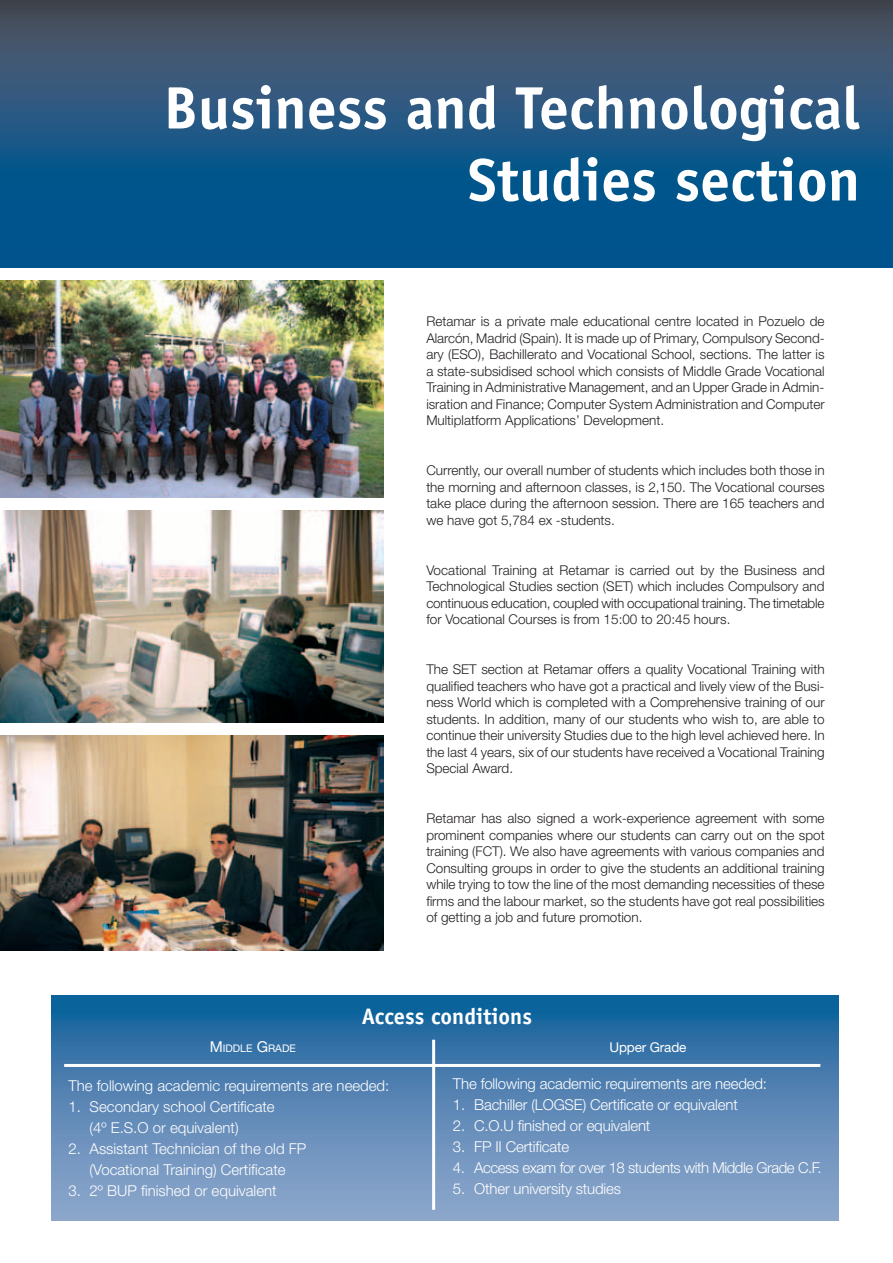
<style>
.page{position:relative;width:893px;height:1263px;background:#fff}
.page>*{position:absolute;margin:0;border:0;box-sizing:border-box;transform-origin:0 0}
.t1{font:700 60px/72px "Officina Sans Std";color:#fff;text-align:right}
.t2{font:700 22.5px "Officina Sans Std";color:#fff}
.t3{font:300 15px/21px "Helvetica Neue LT Std";letter-spacing:-.01em;color:#fff}
.t4{font:300 15px "Helvetica Neue LT Std";letter-spacing:-.03em;color:#fff}
.t5{font:300 13.5px/16.5px "Helvetica Neue LT Std";color:#231f20;text-align:justify}
.t6{font:13.5px "Helvetica Neue LT Std";letter-spacing:-.01em;color:#fff}
.t7{font:10.5px "Helvetica Neue LT Std";color:#fff}
.s1{font-size:15px}
</style>
<div class="page">
<svg style="left:0;top:0;width:893px;height:267px;background:#1f547e"></svg>
<svg style="left:52px;top:996px;width:787px;height:224px;background:#5585b4"></svg>
<hr style="left:432px;top:1040px;width:3px;height:170px;background:#fff">
<hr style="left:64px;top:1064px;width:756px;height:3px;background:#fff">
<img style="left:0;top:736px;width:384px;height:214px">
<img style="left:0;top:510px;width:384px;height:213px">
<img style="left:0;top:281px;width:384px;height:216px">
<h1 class="t1" style="left:163px;top:71px;width:698px">Business and Technological<br>Studies section</h1>
<p class="t5" style="left:426px;top:313px;width:400px">Retamar is a private male educational centre located in Pozuelo de Alarcón, Madrid (Spain). It is made up of Primary, Compulsory Second&shy;ary (ESO), Bachillerato and Vocational School, sections. The latter is a state-subsidised school which consists of Middle Grade Vocational Training in Administrative Management, and an Upper Grade in Admin&shy;isration and Finance; Computer System Administration and Computer Multiplatform Applications’ Development.</p>
<p class="t5" style="left:426px;top:462px;width:400px">Currently, our overall number of students which includes both those in the morning and afternoon classes, is 2,150. The Vocational courses take place during the afternoon session. There are 165 teachers and we have got 5,784 ex -students.</p>
<p class="t5" style="left:426px;top:561px;width:400px">Vocational Training at Retamar is carried out by the Business and Technological Studies section (SET) which includes Compulsory and continuous education, coupled with occupational training. The timetable for Vocational Courses is from 15:00 to 20:45 hours.</p>
<p class="t5" style="left:426px;top:661px;width:400px">The SET section at Retamar offers a quality Vocational Training with qualified teachers who have got a practical and lively view of the Busi&shy;ness World which is completed with a Comprehensive training of our students. In addition, many of our students who wish to, are able to continue their university Studies due to the high level achieved here. In the last 4 years, six of our students have received a Vocational Training Special Award.</p>
<p class="t5" style="left:426px;top:810px;width:400px">Retamar has also signed a work-experience agreement with some prominent companies where our students can carry out on the spot training (FCT). We also have agreements with various companies and Consulting groups in order to give the students an additional training while trying to tow the line of the most demanding necessities of these firms and the labour market, so the students have got real possibilities of getting a job and future promotion.</p>
<h2 class="t2" style="left:362px;top:1002px;width:172px">Access conditions</h2>
<p class="t7" style="left:210px;top:1042px;width:88px"><span class="s1">M</span>IDDLE <span class="s1">G</span>RADE</p>
<p class="t3" style="left:68px;top:1075px;width:322px">The following academic requirements are needed:</p>
<p class="t3" style="left:90px;top:1096px;width:187px;text-indent:-21px">1. Secondary school Certificate (4º E.S.O or equivalent)</p>
<p class="t3" style="left:68px;top:1138px;width:239px;text-align:center">2. Assistant Technician of the old FP (Vocational Training) Certificate</p>
<p class="t3" style="left:68px;top:1180px;width:210px">3. 2º BUP finished or equivalent</p>
<p class="t6" style="left:609px;top:1039px;width:79px">Upper Grade</p>
<p class="t3" style="left:453px;top:1073px;width:316px">The following academic requirements are needed:</p>
<p class="t3" style="left:453px;top:1094px;width:286px">1. Bachiller (LOGSE) Certificate or equivalent</p>
<p class="t3" style="left:453px;top:1115px;width:199px">2. C.O.U finished or equivalent</p>
<p class="t3" style="left:453px;top:1136px;width:118px">3. FP II Certificate</p>
<p class="t4" style="left:453px;top:1159px;width:370px">4. Access exam for over 18 students with Middle Grade C.F.</p>
<p class="t3" style="left:453px;top:1178px;width:170px">5. Other university studies</p>
</div>
